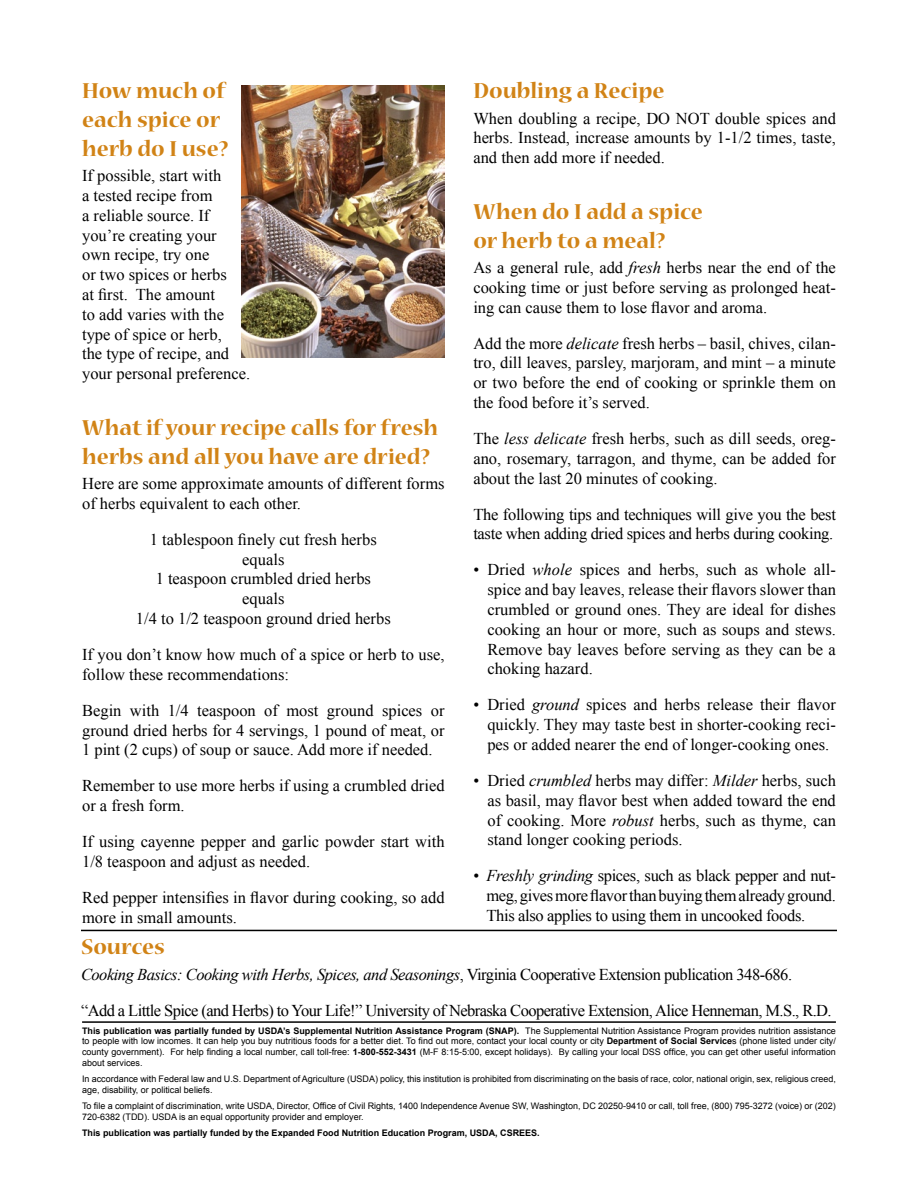
<style>
.page{position:relative;width:918px;height:1188px;background:#fff}
.page>*{position:absolute;margin:0;border:0;box-sizing:border-box;transform-origin:0 0}
.t1{font:700 24px/28.8px "Nueva Std";color:#d18316}
.t2{font:16.5px/19.8px "Times New Roman";color:#000;text-align:justify}
.t3{font:16.5px/36px "Times New Roman";letter-spacing:-.035em;color:#000}
.t4{font:16.5px/19.8px "Times New Roman";letter-spacing:-.02em;color:#000}
.t5{font:9px/10.8px "Arial";color:#000}
.t6{font:700 9px "Arial";color:#000}
.s1{font-style:italic}
.s2{font-weight:700}
</style>
<div class="page">
<img style="left:242px;top:86px;width:203px;height:271px">
<hr style="left:81px;top:930px;width:756px;height:1px;background:#000">
<hr style="left:82px;top:1021px;width:754px;height:2px;background:#000">
<h1 class="t1" style="left:82px;top:78px;width:148px">How much of each spice or herb do I use?</h1>
<p class="t2" style="left:82px;top:166px;width:170px;text-align:left">If possible, start with<br>a tested recipe from<br>a reliable source. If you’re creating your<br>own recipe, try one<br>or two spices or herbs<br>at first. The amount<br>to add varies with the type of spice or herb,<br>the type of recipe, and your personal preference.</p>
<h1 class="t1" style="left:82px;top:414px;width:357px">What if your recipe calls for fresh herbs and all you have are dried?</h1>
<p class="t2" style="left:82px;top:473px;width:364px">Here are some approximate amounts of different forms of herbs equivalent to each other.</p>
<p class="t2" style="left:136px;top:529px;width:256px;text-align:center">1 tablespoon finely cut fresh herbs equals<br>1 teaspoon crumbled dried herbs equals<br>1/4 to 1/2 teaspoon ground dried herbs</p>
<p class="t2" style="left:82px;top:644px;width:364px">If you don’t know how much of a spice or herb to use, follow these recommendations:</p>
<p class="t2" style="left:82px;top:700px;width:364px">Begin with 1/4 teaspoon of most ground spices or ground dried herbs for 4 servings, 1 pound of meat, or 1 pint (2 cups) of soup or sauce. Add more if needed.</p>
<p class="t2" style="left:82px;top:776px;width:364px">Remember to use more herbs if using a crumbled dried or a fresh form.</p>
<p class="t2" style="left:82px;top:832px;width:364px">If using cayenne pepper and garlic powder start with<br>1/8 teaspoon and adjust as needed.</p>
<p class="t2" style="left:82px;top:887px;width:364px">Red pepper intensifies in flavor during cooking, so add more in small amounts.</p>
<h1 class="t1" style="left:473px;top:78px;width:193px">Doubling a Recipe</h1>
<p class="t2" style="left:473px;top:108px;width:364px">When doubling a recipe, DO NOT double spices and herbs. Instead, increase amounts by 1-1/2 times, taste, and then add more if needed.</p>
<h1 class="t1" style="left:473px;top:198px;width:231px">When do I add a spice or herb to a meal?</h1>
<p class="t2" style="left:473px;top:257px;width:364px">As a general rule, add <span class="s1">fresh</span> herbs near the end of the cooking time or just before serving as prolonged heat&shy;ing can cause them to lose flavor and aroma.</p>
<p class="t2" style="left:473px;top:333px;width:364px">Add the more <span class="s1">delicate</span> fresh herbs – basil, chives, cilan&shy;tro, dill leaves, parsley, marjoram, and mint – a minute or two before the end of cooking or sprinkle them on the food before it’s served.</p>
<p class="t2" style="left:473px;top:428px;width:364px">The <span class="s1">less delicate</span> fresh herbs, such as dill seeds, oreg&shy;ano, rosemary, tarragon, and thyme, can be added for about the last 20 minutes of cooking.</p>
<p class="t4" style="left:473px;top:504px;width:364px">The following tips and techniques will give you the best taste when adding dried spices and herbs during cooking.</p>
<p class="t2" style="left:487px;top:560px;width:350px;text-indent:-14px">• Dried <span class="s1">whole</span> spices and herbs, such as whole all&shy;spice and bay leaves, release their flavors slower than crumbled or ground ones. They are ideal for dishes cooking an hour or more, such as soups and stews.<br>Remove bay leaves before serving as they can be a choking hazard.</p>
<p class="t2" style="left:487px;top:695px;width:350px;text-indent:-14px">• Dried <span class="s1">ground</span> spices and herbs release their flavor quickly. They may taste best in shorter-cooking reci&shy;pes or added nearer the end of longer-cooking ones.</p>
<p class="t2" style="left:487px;top:770px;width:350px;text-indent:-14px">• Dried <span class="s1">crumbled</span> herbs may differ: <span class="s1">Milder</span> herbs, such as basil, may flavor best when added toward the end of cooking. More <span class="s1">robust</span> herbs, such as thyme, can stand longer cooking periods.</p>
<p class="t2" style="left:486px;top:866px;width:351px;text-indent:-13px">• <span class="s1">Freshly grinding</span> spices, such as black pepper and nut&shy;meg, gives more flavor than buying them already ground.<br>This also applies to using them in uncooked foods.</p>
<h1 class="t1" style="left:81px;top:934px;width:85px">Sources</h1>
<p class="t3" style="left:81px;top:956px;width:752px"><span class="s1">Cooking Basics: Cooking with Herbs, Spices, and Seasonings</span>, Virginia Cooperative Extension publication 348-686.<br>“Add a Little Spice (and Herbs) to Your Life!” University of Nebraska Cooperative Extension, Alice Henneman, M.S., R.D.</p>
<p class="t6" style="left:82px;top:1025px;width:420px">This publication was partially funded by USDA’s Supplemental Nutrition Assistance Program (SNAP</p>
<p class="t5" style="left:82px;top:1025px;width:755px;text-align:justify;text-indent:432px"><span class="s2">).</span> The Supplemental Nutrition Assistance Program provides nutrition assistance to people with low incomes. It can help you buy nutritious foods for a better diet. To find out more, contact your local county or city <span class="s2">Department of Social Service</span>s (phone listed under city/ county government). For help finding a local number, call toll-free: <span class="s2">1-800-552-3431</span> (M-F 8:15-5:00, except holidays). By calling your local DSS office, you can get other useful information about services.</p>
<p class="t5" style="left:82px;top:1074px;width:755px">In accordance with Federal law and U.S. Department of Agriculture (USDA) policy, this institution is prohibited from discriminating on the basis of race, color, national origin, sex, religious creed, age, disability, or political beliefs.</p>
<p class="t5" style="left:82px;top:1101px;width:755px">To file a complaint of discrimination, write USDA, Director, Office of Civil Rights, 1400 Independence Avenue SW, Washington, DC 20250-9410 or call, toll free, (800) 795-3272 (voice) or (202)<br>720-6382 (TDD). USDA is an equal opportunity provider and employer.</p>
<p class="t6" style="left:82px;top:1127px;width:459px">This publication was partially funded by the Expanded Food Nutrition Education Program, USDA, CSREES.</p>
<p class="t2" style="left:455px;top:1124px;width:10px">2</p>
</div>
